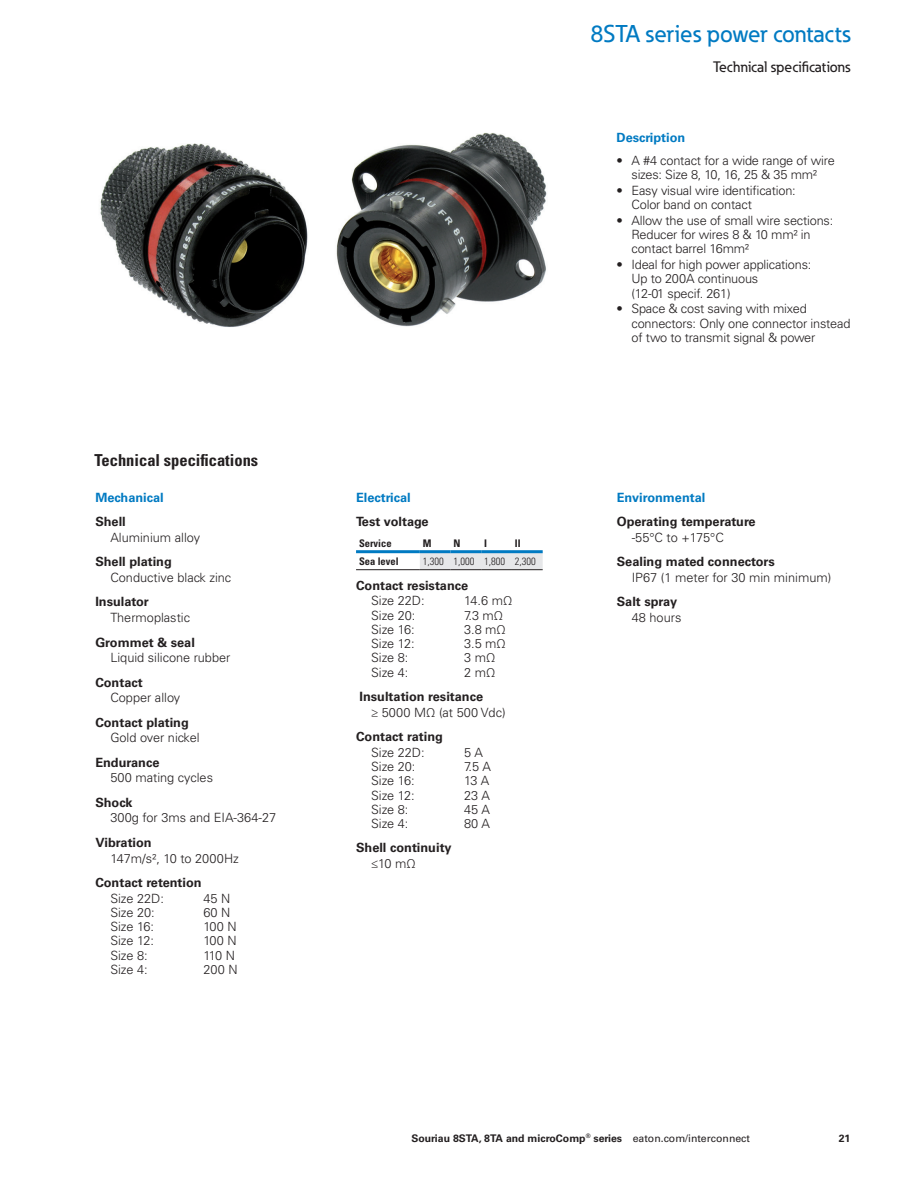
<style>
.page{position:relative;width:918px;height:1188px;background:#fff}
.page>*{position:absolute;margin:0;border:0;box-sizing:border-box;transform-origin:0 0}
.Chpter_Head_Left{font:500 24px "Eaton";color:#007ac2}
.t1{font:700 condensed 16.5px "Univers LT Std";color:#231f20}
.Chapter_Title_Left{font:500 15px "Eaton";color:#231f20}
.body_head{font:300 12.75px/14.2px "Univers LT Std";letter-spacing:-.015em;color:#231f20}
.h3_head{font:700 12.75px "Univers LT Std";color:#231f20}
.H3_color{font:700 12.75px "Univers LT Std";color:#007ac2}
.t2{font:700 10.5px "Univers LT Std";color:#231f20}
.Table-Body{font:300 condensed 10.5px "Univers LT Std";color:#231f20}
.Table_head_Blue{font:700 condensed 10.5px "Univers LT Std";color:#231f20}
.Table-Body-2{font:700 condensed 10.5px "Univers LT Std";color:#231f20}
.s1{font-weight:400}
</style>
<div class="page">
<div style="left:420px;top:553px;width:123px;height:16px;background:#e6e7e9"></div>
<hr style="left:356px;top:550px;width:64px;height:3px;background:#007ac2">
<hr style="left:420px;top:550px;width:31px;height:3px;background:#007ac2">
<hr style="left:451px;top:550px;width:30px;height:3px;background:#007ac2">
<hr style="left:481px;top:550px;width:31px;height:3px;background:#007ac2">
<hr style="left:512px;top:550px;width:31px;height:3px;background:#007ac2">
<hr style="left:356px;top:569px;width:64px;height:1px;background:#231f20">
<hr style="left:420px;top:569px;width:31px;height:1px;background:#231f20">
<hr style="left:451px;top:569px;width:30px;height:1px;background:#231f20">
<hr style="left:481px;top:569px;width:31px;height:1px;background:#231f20">
<hr style="left:512px;top:569px;width:31px;height:1px;background:#231f20">
<img style="left:100px;top:132px;width:447px;height:195px">
<h1 class="t1" style="left:94px;top:450px;width:165px">Technical specifications</h1>
<p class="H3_color" style="left:95px;top:490px;width:70px">Mechanical</p>
<p class="h3_head" style="left:95px;top:514px;width:32px">Shell</p>
<p class="body_head" style="left:110px;top:531px;width:91px">Aluminium alloy</p>
<p class="h3_head" style="left:95px;top:554px;width:78px">Shell plating</p>
<p class="body_head" style="left:110px;top:571px;width:122px">Conductive black zinc</p>
<p class="h3_head" style="left:95px;top:595px;width:55px">Insulator</p>
<p class="body_head" style="left:110px;top:611px;width:81px">Thermoplastic</p>
<p class="h3_head" style="left:95px;top:635px;width:101px">Grommet &amp; seal</p>
<p class="body_head" style="left:110px;top:651px;width:122px">Liquid silicone rubber</p>
<p class="h3_head" style="left:95px;top:675px;width:49px">Contact</p>
<p class="body_head" style="left:110px;top:691px;width:71px">Copper alloy</p>
<p class="h3_head" style="left:95px;top:715px;width:95px">Contact plating</p>
<p class="body_head" style="left:110px;top:731px;width:91px">Gold over nickel</p>
<p class="h3_head" style="left:95px;top:755px;width:66px">Endurance</p>
<p class="body_head" style="left:110px;top:771px;width:104px">500 mating cycles</p>
<p class="h3_head" style="left:95px;top:795px;width:39px">Shock</p>
<p class="body_head" style="left:110px;top:811px;width:167px">300g for 3ms and EIA-364-27</p>
<p class="h3_head" style="left:95px;top:835px;width:58px">Vibration</p>
<p class="body_head" style="left:110px;top:851px;width:130px">147m/s², 10 to 2000Hz</p>
<p class="h3_head" style="left:95px;top:875px;width:108px">Contact retention</p>
<p class="body_head" style="left:110px;top:891px;width:55px">Size 22D:</p>
<p class="body_head" style="left:203px;top:891px;width:28px">45 N</p>
<p class="body_head" style="left:110px;top:905px;width:46px">Size 20:</p>
<p class="body_head" style="left:203px;top:905px;width:28px">60 N</p>
<p class="body_head" style="left:110px;top:919px;width:45px">Size 16:</p>
<p class="body_head" style="left:203px;top:919px;width:35px">100 N</p>
<p class="body_head" style="left:110px;top:934px;width:45px">Size 12:</p>
<p class="body_head" style="left:203px;top:934px;width:35px">100 N</p>
<p class="body_head" style="left:110px;top:948px;width:39px">Size 8:</p>
<p class="body_head" style="left:203px;top:948px;width:33px">110 N</p>
<p class="body_head" style="left:110px;top:962px;width:39px">Size 4:</p>
<p class="body_head" style="left:203px;top:962px;width:36px">200 N</p>
<p class="Chpter_Head_Left" style="left:590px;top:19px;width:262px">8STA series power contacts</p>
<p class="Chapter_Title_Left" style="left:713px;top:58px;width:139px">Technical specifications</p>
<p class="H3_color" style="left:356px;top:490px;width:56px">Electrical</p>
<p class="h3_head" style="left:356px;top:514px;width:74px">Test voltage</p>
<p class="Table_head_Blue" style="left:359px;top:537px;width:34px">Service</p>
<p class="Table_head_Blue" style="left:423px;top:537px;width:10px">M</p>
<p class="Table_head_Blue" style="left:454px;top:537px;width:9px">N</p>
<p class="Table_head_Blue" style="left:484px;top:537px;width:4px">I</p>
<p class="Table_head_Blue" style="left:515px;top:537px;width:7px">II</p>
<p class="Table-Body-2" style="left:359px;top:554px;width:41px">Sea level</p>
<p class="Table-Body" style="left:423px;top:555px;width:22px">1,300</p>
<p class="Table-Body" style="left:454px;top:555px;width:22px">1,000</p>
<p class="Table-Body" style="left:484px;top:555px;width:22px">1,800</p>
<p class="Table-Body" style="left:515px;top:555px;width:22px">2,300</p>
<p class="h3_head" style="left:356px;top:578px;width:114px">Contact resistance</p>
<p class="body_head" style="left:371px;top:594px;width:55px">Size 22D:</p>
<p class="body_head" style="left:464px;top:594px;width:50px">14.6 mΩ</p>
<p class="body_head" style="left:371px;top:608px;width:46px">Size 20:</p>
<p class="body_head" style="left:464px;top:608px;width:41px">7.3 mΩ</p>
<p class="body_head" style="left:371px;top:622px;width:45px">Size 16:</p>
<p class="body_head" style="left:464px;top:622px;width:43px">3.8 mΩ</p>
<p class="body_head" style="left:371px;top:637px;width:45px">Size 12:</p>
<p class="body_head" style="left:464px;top:637px;width:43px">3.5 mΩ</p>
<p class="body_head" style="left:371px;top:651px;width:39px">Size 8:</p>
<p class="body_head" style="left:464px;top:651px;width:33px">3 mΩ</p>
<p class="body_head" style="left:371px;top:665px;width:39px">Size 4:</p>
<p class="body_head" style="left:464px;top:665px;width:33px">2 mΩ</p>
<p class="h3_head" style="left:360px;top:689px;width:125px">Insultation resitance</p>
<p class="body_head" style="left:371px;top:705px;width:136px">≥ 5000 MΩ (at 500 Vdc)</p>
<p class="h3_head" style="left:356px;top:729px;width:88px">Contact rating</p>
<p class="body_head" style="left:371px;top:745px;width:55px">Size 22D:</p>
<p class="body_head" style="left:464px;top:745px;width:20px">5 A</p>
<p class="body_head" style="left:371px;top:759px;width:46px">Size 20:</p>
<p class="body_head" style="left:464px;top:759px;width:28px">7.5 A</p>
<p class="body_head" style="left:371px;top:774px;width:45px">Size 16:</p>
<p class="body_head" style="left:464px;top:774px;width:27px">13 A</p>
<p class="body_head" style="left:371px;top:788px;width:45px">Size 12:</p>
<p class="body_head" style="left:464px;top:788px;width:27px">23 A</p>
<p class="body_head" style="left:371px;top:802px;width:39px">Size 8:</p>
<p class="body_head" style="left:464px;top:802px;width:27px">45 A</p>
<p class="body_head" style="left:371px;top:816px;width:39px">Size 4:</p>
<p class="body_head" style="left:464px;top:816px;width:27px">80 A</p>
<p class="h3_head" style="left:356px;top:840px;width:97px">Shell continuity</p>
<p class="body_head" style="left:371px;top:856px;width:46px">≤10 mΩ</p>
<p class="H3_color" style="left:616px;top:130px;width:70px">Description</p>
<p class="body_head" style="left:616px;top:153px;width:220px;text-align:center">• A #4 contact for a wide range of wire sizes: Size 8, 10, 16, 25 &amp; 35 mm²</p>
<p class="body_head" style="left:632px;top:183px;width:166px;text-indent:-15px">• Easy visual wire identification:<br>Color band on contact</p>
<p class="body_head" style="left:632px;top:213px;width:203px;text-indent:-15px">• Allow the use of small wire sections:<br>Reducer for wires 8 &amp; 10 mm² in contact barrel 16mm²</p>
<p class="body_head" style="left:632px;top:257px;width:181px;text-indent:-15px">• Ideal for high power applications:<br>Up to 200A continuous<br>(12-01 specif. 261)</p>
<p class="body_head" style="left:632px;top:302px;width:220px;text-indent:-15px">• Space &amp; cost saving with mixed connectors: Only one connector instead of two to transmit signal &amp; power</p>
<p class="H3_color" style="left:617px;top:490px;width:90px">Environmental</p>
<p class="h3_head" style="left:617px;top:514px;width:140px">Operating temperature</p>
<p class="body_head" style="left:632px;top:531px;width:94px">-55°C to +175°C</p>
<p class="h3_head" style="left:617px;top:554px;width:160px">Sealing mated connectors</p>
<p class="body_head" style="left:632px;top:571px;width:201px">IP67 (1 meter for 30 min minimum)</p>
<p class="h3_head" style="left:617px;top:595px;width:62px">Salt spray</p>
<p class="body_head" style="left:632px;top:611px;width:51px">48 hours</p>
<p class="t2" style="left:411px;top:1132px;width:340px">Souriau 8STA, 8TA and microComp<sup>®</sup> series <span class="s1">eaton.com/interconnect</span></p>
<p class="t2" style="left:839px;top:1132px;width:13px">21</p>
</div>
